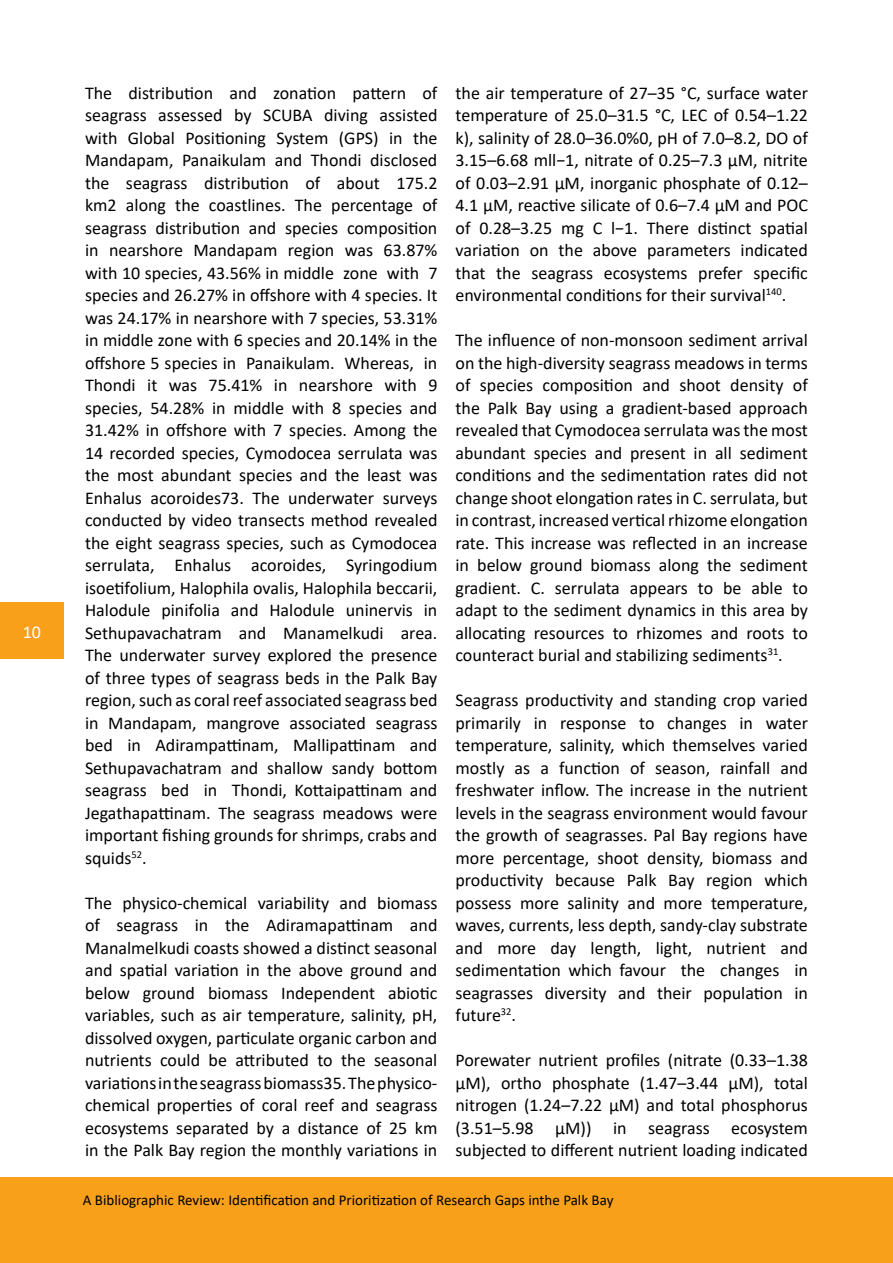
<style>
.page{position:relative;width:893px;height:1263px;background:#fff}
.page>*{position:absolute;margin:0;border:0;box-sizing:border-box;transform-origin:0 0}
.t1{font:18px/22.5px "Calibri";color:#000;text-align:justify}
.t2{font:18px "Calibri";color:#fff}
.t3{font:15px "Calibri";color:#000}
</style>
<div class="page">
<div style="left:0;top:1177px;width:893px;height:86px;background:#f9a01b"></div>
<div style="left:0;top:602px;width:64px;height:56px;background:#f9a01b"></div>
<p class="t2" style="left:23px;top:619px;width:20px">10</p>
<p class="t1" style="left:85px;top:81px;width:354px">The distribution and zonation pattern of seagrass assessed by SCUBA diving assisted with Global Positioning System (GPS) in the Mandapam, Panaikulam and Thondi disclosed the seagrass distribution of about 175.2 km2 along the coastlines. The percentage of seagrass distribution and species composition in nearshore Mandapam region was 63.87% with 10 species, 43.56% in middle zone with 7 species and 26.27% in offshore with 4 species. It was 24.17% in nearshore with 7 species, 53.31% in middle zone with 6 species and 20.14% in the offshore 5 species in Panaikulam. Whereas, in Thondi it was 75.41% in nearshore with 9 species, 54.28% in middle with 8 species and 31.42% in offshore with 7 species. Among the 14 recorded species, Cymodocea serrulata was the most abundant species and the least was Enhalus acoroides73. The underwater surveys conducted by video transects method revealed the eight seagrass species, such as Cymodocea serrulata, Enhalus acoroides, Syringodium isoetifolium, Halophila ovalis, Halophila beccarii, Halodule pinifolia and Halodule uninervis in Sethupavachatram and Manamelkudi area.<br>The underwater survey explored the presence of three types of seagrass beds in the Palk Bay region, such as coral reef associated seagrass bed in Mandapam, mangrove associated seagrass bed in Adirampattinam, Mallipattinam and Sethupavachatram and shallow sandy bottom seagrass bed in Thondi, Kottaipattinam and Jegathapattinam. The seagrass meadows were important fishing grounds for shrimps, crabs and squids<sup>52</sup>.</p>
<p class="t1" style="left:85px;top:891px;width:354px">The physico-chemical variability and biomass of seagrass in the Adiramapattinam and Manalmelkudi coasts showed a distinct seasonal and spatial variation in the above ground and below ground biomass Independent abiotic variables, such as air temperature, salinity, pH, dissolved oxygen, particulate organic carbon and nutrients could be attributed to the seasonal variations in the seagrass biomass35. The physico&shy;chemical properties of coral reef and seagrass ecosystems separated by a distance of 25 km in the Palk Bay region the monthly variations in</p>
<p class="t1" style="left:455px;top:81px;width:354px">the air temperature of 27–35 °C, surface water temperature of 25.0–31.5 °C, LEC of 0.54–1.22 k), salinity of 28.0–36.0%0, pH of 7.0–8.2, DO of 3.15–6.68 mll−1, nitrate of 0.25–7.3 µM, nitrite of 0.03–2.91 µM, inorganic phosphate of 0.12– 4.1 µM, reactive silicate of 0.6–7.4 µM and POC of 0.28–3.25 mg C l−1. There distinct spatial variation on the above parameters indicated that the seagrass ecosystems prefer specific environmental conditions for their survival<sup>140</sup>.</p>
<p class="t1" style="left:455px;top:328px;width:354px">The influence of non-monsoon sediment arrival on the high-diversity seagrass meadows in terms of species composition and shoot density of the Palk Bay using a gradient-based approach revealed that Cymodocea serrulata was the most abundant species and present in all sediment conditions and the sedimentation rates did not change shoot elongation rates in C. serrulata, but in contrast, increased vertical rhizome elongation rate. This increase was reflected in an increase in below ground biomass along the sediment gradient. C. serrulata appears to be able to adapt to the sediment dynamics in this area by allocating resources to rhizomes and roots to counteract burial and stabilizing sediments<sup>31</sup>.</p>
<p class="t1" style="left:455px;top:688px;width:354px">Seagrass productivity and standing crop varied primarily in response to changes in water temperature, salinity, which themselves varied mostly as a function of season, rainfall and freshwater inflow. The increase in the nutrient levels in the seagrass environment would favour the growth of seagrasses. Pal Bay regions have more percentage, shoot density, biomass and productivity because Palk Bay region which possess more salinity and more temperature, waves, currents, less depth, sandy-clay substrate and more day length, light, nutrient and sedimentation which favour the changes in seagrasses diversity and their population in future<sup>32</sup>.</p>
<p class="t1" style="left:455px;top:1048px;width:354px">Porewater nutrient profiles (nitrate (0.33–1.38 μM), ortho phosphate (1.47–3.44 μM), total nitrogen (1.24–7.22 μM) and total phosphorus (3.51–5.98 μM)) in seagrass ecosystem subjected to different nutrient loading indicated</p>
<p class="t3" style="left:83px;top:1190px;width:532px">A Bibliographic Review: Identification and Prioritization of Research Gaps inthe Palk Bay</p>
</div>
